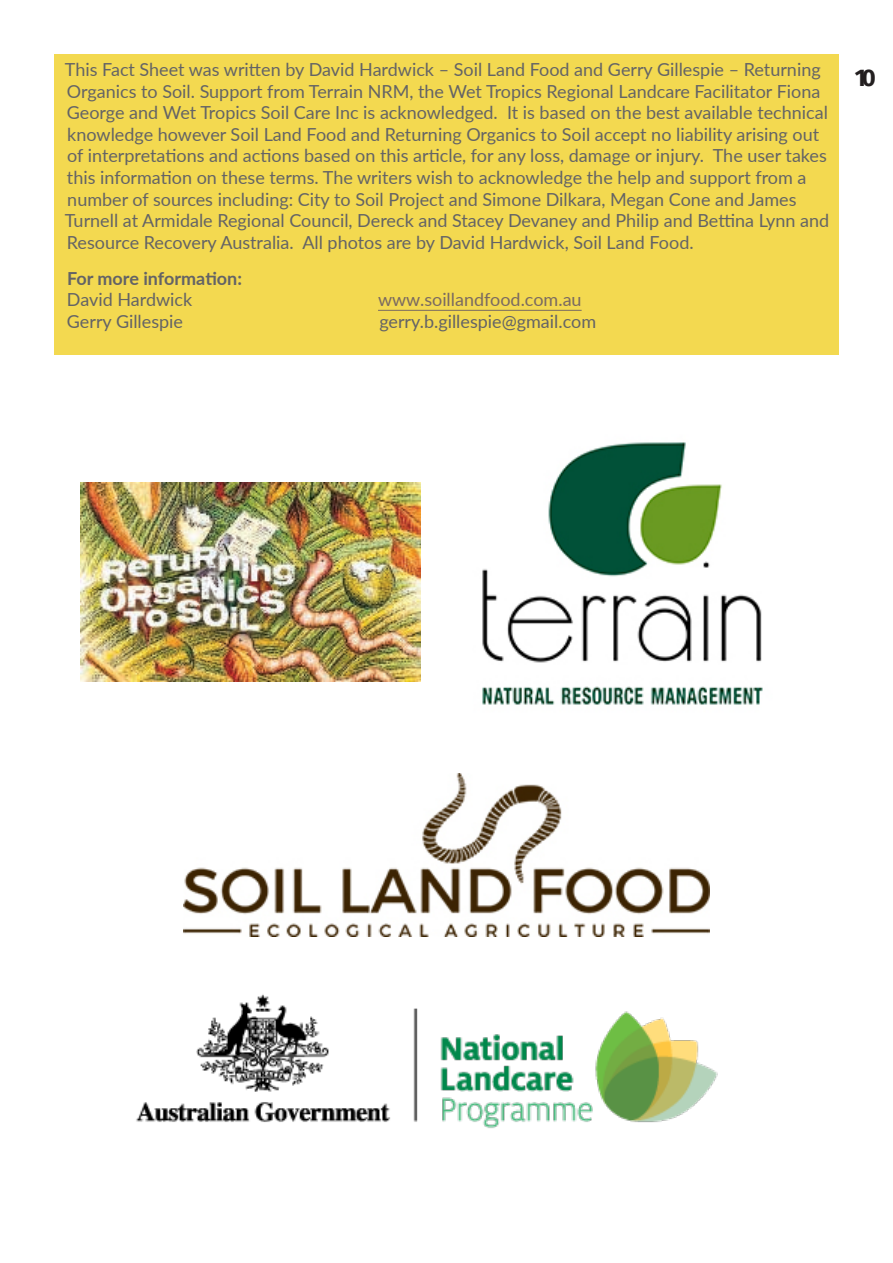
<style>
.page{position:relative;width:893px;height:1263px;background:#fff}
.page>*{position:absolute;margin:0;border:0;box-sizing:border-box;transform-origin:0 0}
.t1{font:700 24px "Fira Sans";color:#231f20}
.t2{font:18px/21.6px "Lato";color:#636366}
.t3{font:18px "Lato";color:#7a6a61}
.t4{font:700 18px "Lato";color:#636366}
</style>
<div class="page">
<div style="left:54px;top:54px;width:785px;height:301px;background:#f3d950"></div>
<hr style="left:378px;top:310px;width:204px;height:1px;background:#7a6a61">
<img style="left:81px;top:483px;width:340px;height:198px">
<img style="left:136px;top:994px;width:582px;height:134px">
<img style="left:482px;top:442px;width:281px;height:263px">
<img style="left:184px;top:773px;width:525px;height:164px">
<p class="t2" style="left:65px;top:58px;width:766px">This Fact Sheet was written by David Hardwick – Soil Land Food and Gerry Gillespie – Returning Organics to Soil. Support from Terrain NRM, the Wet Tropics Regional Landcare Facilitator Fiona George and Wet Tropics Soil Care Inc is acknowledged. It is based on the best available technical knowledge however Soil Land Food and Returning Organics to Soil accept no liability arising out of interpretations and actions based on this article, for any loss, damage or injury. The user takes this information on these terms. The writers wish to acknowledge the help and support from a number of sources including: City to Soil Project and Simone Dilkara, Megan Cone and James Turnell at Armidale Regional Council, Dereck and Stacey Devaney and Philip and Bettina Lynn and Resource Recovery Australia. All photos are by David Hardwick, Soil Land Food.</p>
<p class="t4" style="left:67px;top:265px;width:176px">For more information:</p>
<p class="t2" style="left:67px;top:288px;width:127px">David Hardwick</p>
<p class="t3" style="left:378px;top:287px;width:205px">www.soillandfood.com.au</p>
<p class="t2" style="left:67px;top:310px;width:118px">Gerry Gillespie</p>
<p class="t2" style="left:379px;top:310px;width:218px">gerry.b.gillespie@gmail.com</p>
<h1 class="t1" style="left:855px;top:61px;width:23px">10</h1>
</div>
